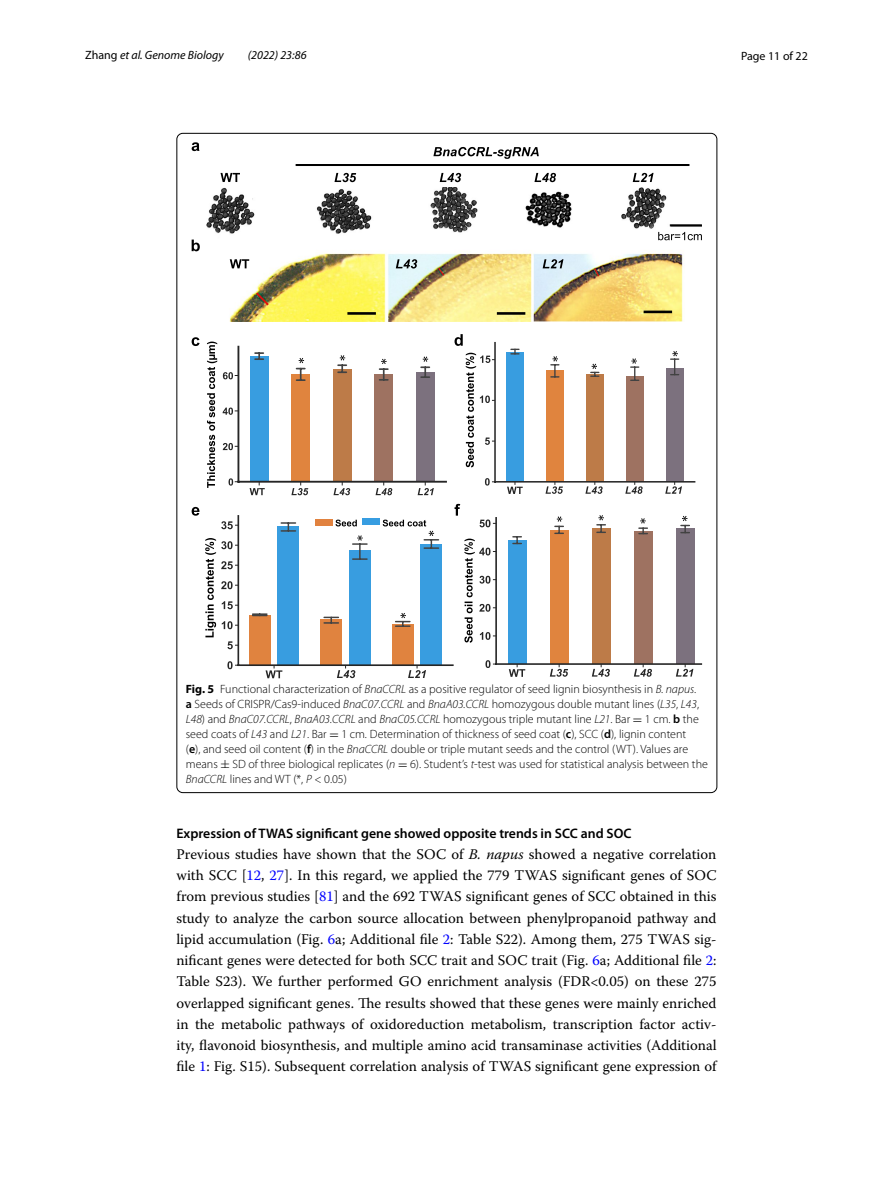
<style>
.page{position:relative;width:893px;height:1187px;background:#fff}
.page>*{position:absolute;margin:0;border:0;box-sizing:border-box;transform-origin:0 0}
.t1{font:14.7px/21.3px "Warnock Pro";color:#000;text-align:justify}
.t2{font:600 13.8px "Myriad Pro";color:#000}
.t3{font:300 12px/15px "Myriad Pro";color:#000}
.t4{font:italic 12px "Myriad Pro";color:#000}
.t5{font:12px "Myriad Pro";color:#000}
.s1{font-style:normal}
.s2{font-weight:700}
.s3{font-style:italic}
.s4{font-weight:600}
.s5{font-family:"MTSY";font-weight:400}
.s6{color:#00f}
</style>
<div class="page">
<img style="left:206px;top:187px;width:495px;height:134px">
<svg style="left:220px;top:173px;width:20px;height:9px"></svg>
<svg style="left:334px;top:173px;width:319px;height:9px"></svg>
<hr style="left:296px;top:164px;width:393px;height:2px;background:#000">
<svg style="left:433px;top:147px;width:106px;height:12px"></svg>
<svg style="left:207px;top:341px;width:10px;height:147px"></svg>
<svg style="left:230px;top:259px;width:19px;height:9px"></svg>
<svg style="left:396px;top:259px;width:21px;height:9px"></svg>
<svg style="left:543px;top:259px;width:20px;height:9px"></svg>
<svg style="left:192px;top:239px;width:8px;height:12px"></svg>
<svg style="left:192px;top:142px;width:7px;height:9px"></svg>
<svg style="left:192px;top:337px;width:8px;height:9px"></svg>
<hr style="left:347px;top:312px;width:29px;height:3px;background:#000">
<hr style="left:497px;top:312px;width:28px;height:3px;background:#000">
<hr style="left:644px;top:310px;width:28px;height:3px;background:#000">
<svg style="left:658px;top:232px;width:44px;height:8px"></svg>
<svg style="left:250px;top:482px;width:15px;height:13px"></svg>
<svg style="left:291px;top:482px;width:17px;height:13px"></svg>
<svg style="left:333px;top:482px;width:17px;height:13px"></svg>
<svg style="left:376px;top:482px;width:16px;height:13px"></svg>
<svg style="left:418px;top:482px;width:16px;height:13px"></svg>
<svg style="left:229px;top:478px;width:9px;height:7px"></svg>
<svg style="left:223px;top:443px;width:14px;height:7px"></svg>
<svg style="left:223px;top:407px;width:14px;height:8px"></svg>
<svg style="left:223px;top:372px;width:14px;height:7px"></svg>
<div style="left:250px;top:356px;width:19px;height:125px;background:#389de0"></div>
<div style="left:291px;top:374px;width:19px;height:107px;background:#e0843e"></div>
<div style="left:333px;top:369px;width:19px;height:112px;background:#bd7b48"></div>
<div style="left:374px;top:374px;width:19px;height:107px;background:#9e7261"></div>
<div style="left:416px;top:372px;width:19px;height:109px;background:#7c717e"></div>
<svg style="left:255px;top:352px;width:8px;height:8px"></svg>
<hr style="left:237px;top:346px;width:2px;height:135px;background:#262626">
<hr style="left:238px;top:481px;width:208px;height:1px;background:#262626">
<svg style="left:507px;top:482px;width:16px;height:12px"></svg>
<svg style="left:545px;top:482px;width:18px;height:12px"></svg>
<svg style="left:585px;top:482px;width:18px;height:12px"></svg>
<svg style="left:625px;top:482px;width:18px;height:12px"></svg>
<svg style="left:665px;top:482px;width:17px;height:11px"></svg>
<svg style="left:485px;top:478px;width:10px;height:7px"></svg>
<div style="left:506px;top:352px;width:18px;height:130px;background:#389de0"></div>
<div style="left:546px;top:370px;width:18px;height:112px;background:#e0843e"></div>
<div style="left:586px;top:374px;width:18px;height:108px;background:#bd7b48"></div>
<div style="left:626px;top:376px;width:18px;height:106px;background:#9e7261"></div>
<div style="left:666px;top:368px;width:18px;height:114px;background:#7c717e"></div>
<svg style="left:511px;top:348px;width:8px;height:6px"></svg>
<hr style="left:494px;top:343px;width:2px;height:139px;background:#262626">
<hr style="left:495px;top:481px;width:200px;height:1px;background:#262626">
<svg style="left:266px;top:666px;width:16px;height:12px"></svg>
<svg style="left:337px;top:666px;width:18px;height:12px"></svg>
<svg style="left:408px;top:666px;width:18px;height:12px"></svg>
<svg style="left:227px;top:661px;width:11px;height:8px"></svg>
<svg style="left:221px;top:521px;width:16px;height:8px"></svg>
<div style="left:249px;top:615px;width:21px;height:50px;background:#e0833f"></div>
<div style="left:321px;top:619px;width:21px;height:46px;background:#e0833f"></div>
<div style="left:392px;top:624px;width:21px;height:41px;background:#e0833f"></div>
<div style="left:278px;top:526px;width:21px;height:139px;background:#389de0"></div>
<div style="left:349px;top:550px;width:22px;height:115px;background:#389de0"></div>
<div style="left:421px;top:544px;width:21px;height:121px;background:#389de0"></div>
<svg style="left:253px;top:613px;width:14px;height:3px"></svg>
<svg style="left:324px;top:616px;width:14px;height:7px"></svg>
<svg style="left:281px;top:522px;width:14px;height:9px"></svg>
<hr style="left:237px;top:516px;width:2px;height:149px;background:#262626">
<hr style="left:238px;top:664px;width:215px;height:2px;background:#262626">
<svg style="left:509px;top:664px;width:16px;height:12px"></svg>
<svg style="left:550px;top:664px;width:18px;height:12px"></svg>
<svg style="left:592px;top:664px;width:18px;height:12px"></svg>
<svg style="left:634px;top:664px;width:18px;height:12px"></svg>
<svg style="left:676px;top:664px;width:17px;height:12px"></svg>
<svg style="left:485px;top:660px;width:11px;height:8px"></svg>
<svg style="left:479px;top:519px;width:16px;height:8px"></svg>
<div style="left:508px;top:540px;width:19px;height:124px;background:#389de0"></div>
<div style="left:550px;top:530px;width:19px;height:134px;background:#e0843e"></div>
<div style="left:592px;top:529px;width:19px;height:135px;background:#bd7b48"></div>
<div style="left:634px;top:531px;width:19px;height:133px;background:#9e7261"></div>
<div style="left:676px;top:528px;width:19px;height:136px;background:#7c717e"></div>
<svg style="left:513px;top:536px;width:8px;height:8px"></svg>
<hr style="left:495px;top:518px;width:2px;height:146px;background:#262626">
<hr style="left:496px;top:663px;width:205px;height:1px;background:#262626">
<svg style="left:466px;top:352px;width:29px;height:115px"></svg>
<svg style="left:464px;top:538px;width:32px;height:104px"></svg>
<svg style="left:551px;top:356px;width:8px;height:21px"></svg>
<svg style="left:591px;top:363px;width:8px;height:14px"></svg>
<svg style="left:631px;top:358px;width:8px;height:23px"></svg>
<svg style="left:671px;top:351px;width:8px;height:24px"></svg>
<svg style="left:338px;top:355px;width:8px;height:18px"></svg>
<svg style="left:421px;top:356px;width:8px;height:22px"></svg>
<svg style="left:555px;top:516px;width:8px;height:18px"></svg>
<svg style="left:597px;top:515px;width:8px;height:18px"></svg>
<svg style="left:681px;top:516px;width:8px;height:17px"></svg>
<svg style="left:639px;top:518px;width:8px;height:16px"></svg>
<svg style="left:353px;top:535px;width:14px;height:25px"></svg>
<svg style="left:205px;top:538px;width:33px;height:111px"></svg>
<svg style="left:455px;top:334px;width:8px;height:12px"></svg>
<svg style="left:192px;top:507px;width:7px;height:8px"></svg>
<svg style="left:455px;top:504px;width:5px;height:11px"></svg>
<svg style="left:396px;top:613px;width:14px;height:14px"></svg>
<div style="left:315px;top:519px;width:18px;height:6px;background:#e1823f"></div>
<div style="left:362px;top:518px;width:18px;height:7px;background:#379de1"></div>
<svg style="left:383px;top:519px;width:55px;height:30px"></svg>
<svg style="left:335px;top:519px;width:22px;height:7px"></svg>
<svg style="left:380px;top:359px;width:8px;height:21px"></svg>
<svg style="left:297px;top:358px;width:8px;height:23px"></svg>
<p class="t4" style="left:85px;top:48px;width:140px"><span class="s1">Zhang</span> et al. Genome Biology</p>
<p class="t4" style="left:248px;top:48px;width:60px">(2022) 23:86</p>
<p class="t5" style="left:741px;top:48px;width:68px">Page 11 of 22</p>
<p class="t3" style="left:186px;top:682px;width:524px"><span class="s2">Fig. 5</span> Functional characterization of <span class="s3">BnaCCRL</span> as a positive regulator of seed lignin biosynthesis in <span class="s3">B. napus</span>.<br><span class="s4">a</span> Seeds of CRISPR/Cas9-induced <span class="s3">BnaC07.CCRL</span> and <span class="s3">BnaA03.CCRL</span> homozygous double mutant lines (<span class="s3">L35</span>, <span class="s3">L43</span>, <span class="s3">L48</span>) and <span class="s3">BnaC07.CCRL</span>, <span class="s3">BnaA03.CCRL</span> and <span class="s3">BnaC05.CCRL</span> homozygous triple mutant line <span class="s3">L21</span>. Bar <span class="s5">=</span> 1 cm. <span class="s4">b</span> the seed coats of <span class="s3">L43</span> and <span class="s3">L21</span>. Bar <span class="s5">=</span> 1 cm<span class="s3">.</span> Determination of thickness of seed coat (<span class="s4">c</span>), SCC (<span class="s4">d</span>), lignin content<br>(<span class="s4">e</span>), and seed oil content (<span class="s4">f</span>) in the <span class="s3">BnaCCRL</span> double or triple mutant seeds and the control (WT). Values are means <span class="s5">±</span> SD of three biological replicates (<span class="s3">n</span> <span class="s5">=</span> 6). Student’s <span class="s3">t</span>-test was used for statistical analysis between the <span class="s3">BnaCCRL</span> lines and WT (*, <span class="s3">P</span> &lt; 0.05)</p>
<p class="t2" style="left:176px;top:824px;width:457px">Expression of TWAS significant gene showed opposite trends in SCC and SOC</p>
<p class="t1" style="left:176px;top:843px;width:542px">Previous studies have shown that the SOC of <span class="s3">B. napus</span> showed a negative correlation with SCC [<span class="s6">12</span>, <span class="s6">27</span>]. In this regard, we applied the 779 TWAS significant genes of SOC from previous studies [<span class="s6">81</span>] and the 692 TWAS significant genes of SCC obtained in this study to analyze the carbon source allocation between phenylpropanoid pathway and lipid accumulation (Fig. <span class="s6">6</span>a; Additional file <span class="s6">2</span>: Table S22). Among them, 275 TWAS sig&shy;nificant genes were detected for both SCC trait and SOC trait (Fig. <span class="s6">6</span>a; Additional file <span class="s6">2</span>:<br>Table S23). We further performed GO enrichment analysis (FDR&lt;0.05) on these 275 overlapped significant genes. The results showed that these genes were mainly enriched in the metabolic pathways of oxidoreduction metabolism, transcription factor activ&shy;ity, flavonoid biosynthesis, and multiple amino acid transaminase activities (Additional file <span class="s6">1</span>: Fig. S15). Subsequent correlation analysis of TWAS significant gene expression of</p>
</div>
